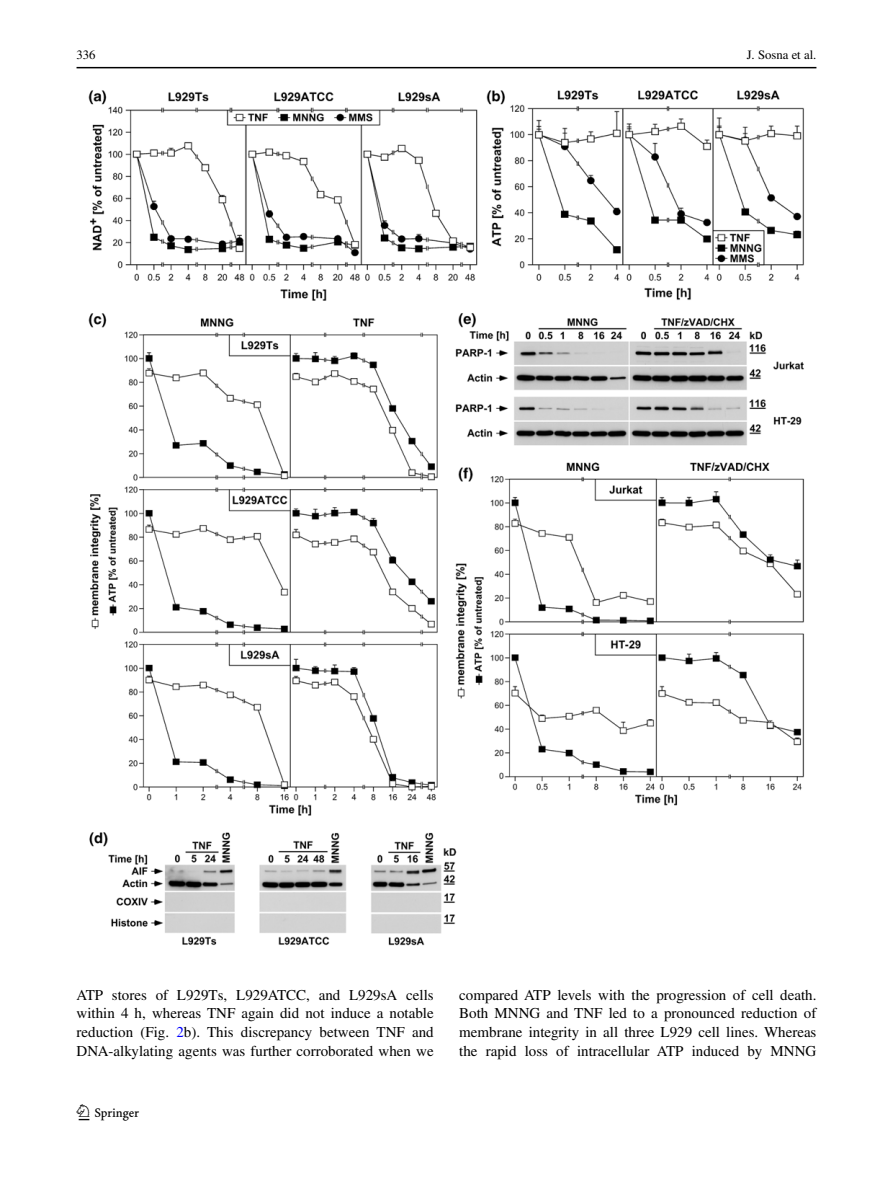
<style>
.page{position:relative;width:893px;height:1187px;background:#fff}
.page>*{position:absolute;margin:0;border:0;box-sizing:border-box;transform-origin:0 0}
.t1{font:22.5px "Springnew";color:#000}
.Para-Indent{font:15px/18.8px "Times";color:#000;text-align:justify}
.t2{font:12.75px "Times";color:#000}
.s1{color:#00f}
</style>
<div class="page">
<hr style="left:77px;top:67px;width:739px;height:1px;background:#000">
<img style="left:88px;top:90px;width:717px;height:856px">
<p class="t2" style="left:77px;top:48px;width:21px">336</p>
<p class="t2" style="left:747px;top:48px;width:71px">J. Sosna et al.</p>
<p class="Para-Indent" style="left:77px;top:985px;width:359px">ATP stores of L929Ts, L929ATCC, and L929sA cells within 4 h, whereas TNF again did not induce a notable reduction (Fig. <span class="s1">2</span>b). This discrepancy between TNF and DNA-alkylating agents was further corroborated when we</p>
<p class="Para-Indent" style="left:459px;top:985px;width:359px">compared ATP levels with the progression of cell death.<br>Both MNNG and TNF led to a pronounced reduction of membrane integrity in all three L929 cell lines. Whereas the rapid loss of intracellular ATP induced by MNNG</p>
<h1 class="t1" style="left:79px;top:1104px;width:62px">1 3</h1>
</div>
